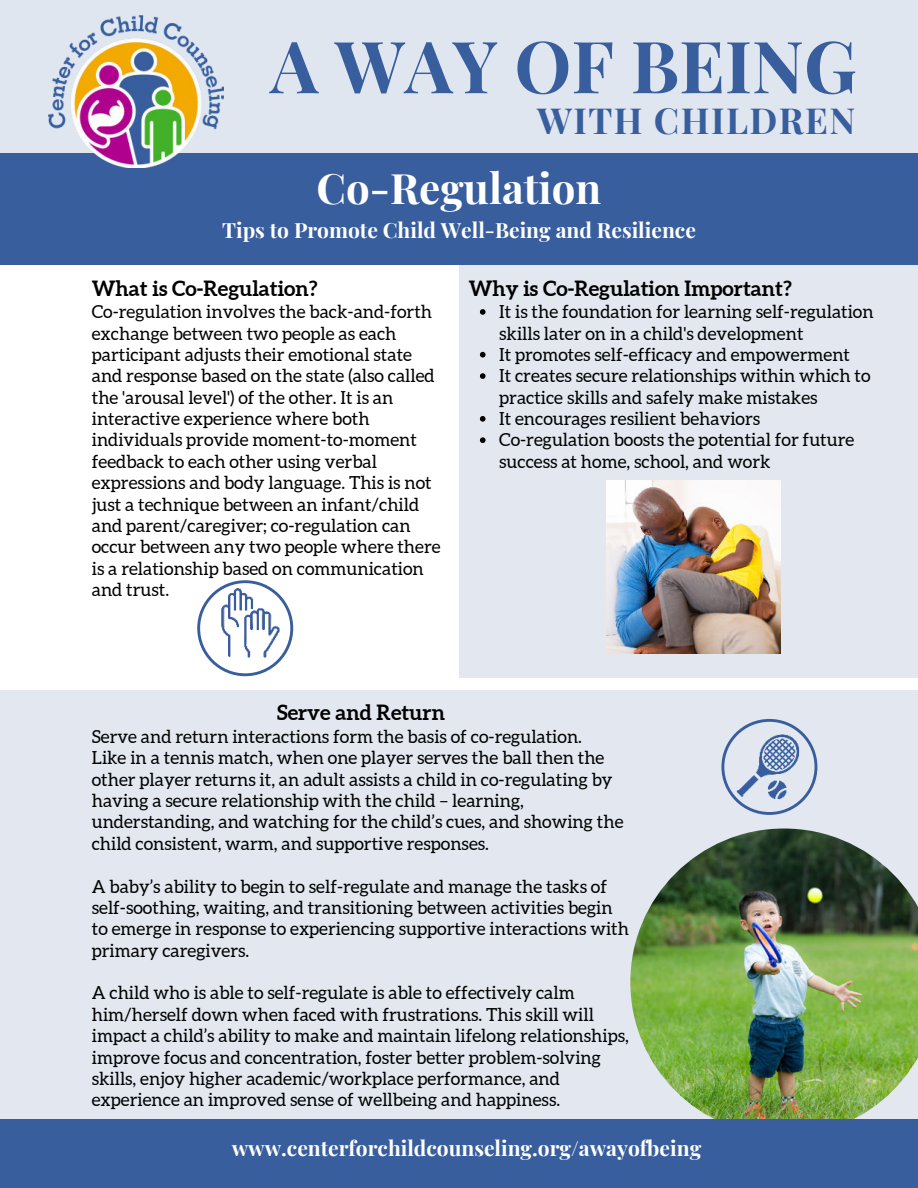
<style>
.page{position:relative;width:918px;height:1188px;background:#385e9d}
.page>*{position:absolute;margin:0;border:0;box-sizing:border-box;transform-origin:0 0}
.t1{font:700 72px "Playfair Display";color:#385e9d}
.t2{font:700 42px "Playfair Display";color:#fff}
.t3{font:700 36px "Playfair Display";letter-spacing:.04em;color:#385e9d}
.t4{font:700 21px "Playfair Display";color:#fff}
.t5{font:700 21px "Aleo";color:#000}
.t6{font:18px/21.3px "Aleo";color:#000}
</style>
<div class="page">
<div style="left:0;top:0;width:918px;height:152px;background:#e0e6f0"></div>
<div style="left:0;top:265px;width:918px;height:923px;background:#fff"></div>
<div style="left:0;top:690px;width:918px;height:459px;background:#e2e7f0"></div>
<img style="left:630px;top:829px;width:288px;height:290px">
<div style="left:0;top:1119px;width:918px;height:69px;background:#385e9d"></div>
<img style="left:49px;top:16px;width:174px;height:152px">
<svg style="left:197px;top:590px;width:96px;height:86px"></svg>
<img style="left:216px;top:580px;width:67px;height:81px">
<div style="left:459px;top:265px;width:459px;height:412px;background:#e2e7f0"></div>
<img style="left:607px;top:480px;width:173px;height:173px">
<svg style="left:721px;top:719px;width:96px;height:96px"></svg>
<img style="left:732px;top:733px;width:70px;height:68px">
<svg style="left:480px;top:309px;width:6px;height:6px"></svg>
<svg style="left:480px;top:352px;width:6px;height:6px"></svg>
<svg style="left:480px;top:373px;width:6px;height:6px"></svg>
<svg style="left:480px;top:416px;width:6px;height:6px"></svg>
<svg style="left:480px;top:437px;width:6px;height:6px"></svg>
<h1 class="t1" style="left:270px;top:10px;width:588px">A WAY OF BEING</h1>
<h3 class="t3" style="left:537px;top:92px;width:320px">WITH CHILDREN</h3>
<h2 class="t2" style="left:317px;top:156px;width:286px">Co-Regulation</h2>
<p class="t4" style="left:222px;top:214px;width:475px">Tips to Promote Child Well-Being and Resilience</p>
<p class="t5" style="left:92px;top:276px;width:227px">What is Co-Regulation?</p>
<p class="t6" style="left:92px;top:301px;width:350px">Co-regulation involves the back-and-forth exchange between two people as each participant adjusts their emotional state and response based on the state (also called the 'arousal level') of the other. It is an interactive experience where both individuals provide moment-to-moment feedback to each other using verbal expressions and body language. This is not just a technique between an infant/child and parent/caregiver; co-regulation can occur between any two people where there is a relationship based on communication and trust.</p>
<p class="t5" style="left:469px;top:276px;width:325px">Why is Co-Regulation Important?</p>
<p class="t6" style="left:499px;top:301px;width:376px">It is the foundation for learning self-regulation skills later on in a child's development<br>It promotes self-efficacy and empowerment<br>It creates secure relationships within which to practice skills and safely make mistakes<br>It encourages resilient behaviors Co-regulation boosts the potential for future success at home, school, and work</p>
<p class="t5" style="left:277px;top:701px;width:169px">Serve and Return</p>
<p class="t6" style="left:92px;top:726px;width:533px">Serve and return interactions form the basis of co-regulation.<br>Like in a tennis match, when one player serves the ball then the other player returns it, an adult assists a child in co-regulating by having a secure relationship with the child – learning, understanding, and watching for the child’s cues, and showing the child consistent, warm, and supportive responses.</p>
<p class="t6" style="left:92px;top:875px;width:539px">A baby’s ability to begin to self-regulate and manage the tasks of self-soothing, waiting, and transitioning between activities begin to emerge in response to experiencing supportive interactions with primary caregivers.</p>
<p class="t6" style="left:92px;top:982px;width:539px">A child who is able to self-regulate is able to effectively calm him/herself down when faced with frustrations. This skill will impact a child’s ability to make and maintain lifelong relationships, improve focus and concentration, foster better problem-solving skills, enjoy higher academic/workplace performance, and experience an improved sense of wellbeing and happiness.</p>
<p class="t4" style="left:232px;top:1132px;width:471px">www.centerforchildcounseling.org/awayofbeing</p>
</div>
